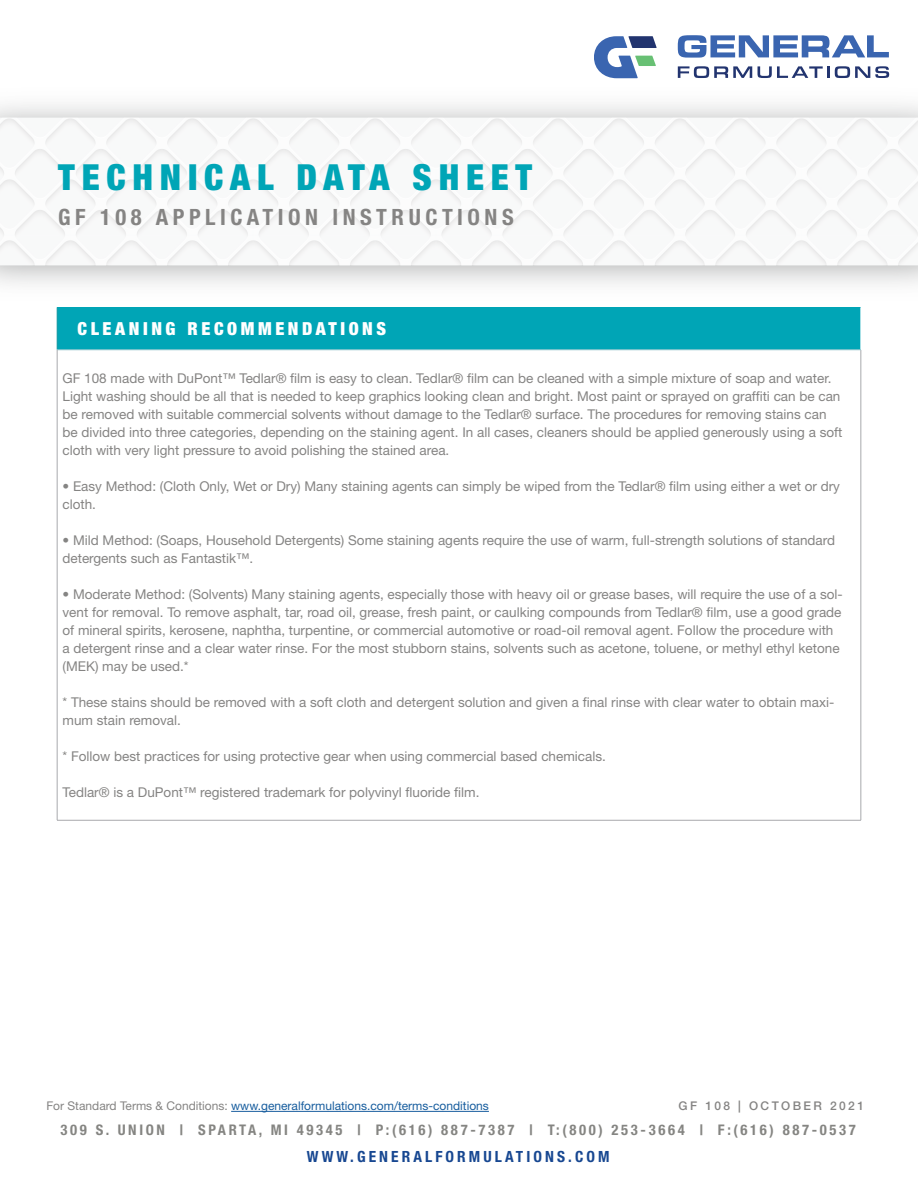
<style>
.page{position:relative;width:918px;height:1188px;background:#fff}
.page>*{position:absolute;margin:0;border:0;box-sizing:border-box;transform-origin:0 0}
.t1{font:900 condensed 36px "Helvetica Neue LT Std";letter-spacing:.19em;color:#00a5b6}
.t2{font:700 condensed 22.5px "Helvetica Neue LT Std";letter-spacing:.2em;color:#858483}
.t3{font:900 condensed 18px "Helvetica Neue LT Std";letter-spacing:.2em;color:#fff}
.t4{font:700 condensed 15.45px "Helvetica Neue LT Std";letter-spacing:.2em;color:#174791}
.t5{font:700 condensed 14.7px "Helvetica Neue LT Std";letter-spacing:.18em;color:#858582}
.t6{font:13.5px/18px "Helvetica Neue LT Std";color:#858483}
.t7{font:12px "Helvetica Neue LT Std";color:#175d9e}
.t8{font:500 12px "Helvetica Neue LT Std";letter-spacing:.2em;color:#858483}
.s1{color:#858483}
</style>
<div class="page">
<img style="left:0;top:118px;width:686px;height:147px">
<img style="left:686px;top:118px;width:232px;height:147px">
<svg style="left:678px;top:66px;width:74px;height:12px"></svg>
<svg style="left:758px;top:66px;width:131px;height:12px"></svg>
<svg style="left:678px;top:35px;width:211px;height:23px"></svg>
<svg style="left:594px;top:36px;width:63px;height:42px"></svg>
<hr style="left:231px;top:1111px;width:258px;height:1px;background:#175d9e">
<div style="left:57px;top:307px;width:804px;height:43px;background:#00a5b6"></div>
<hr style="left:861px;top:350px;width:1px;height:470px;background:#a8a9ad">
<hr style="left:57px;top:307px;width:1px;height:43px;background:#209da5">
<hr style="left:57px;top:350px;width:804px;height:1px;background:#aacfd4">
<hr style="left:57px;top:350px;width:1px;height:470px;background:#a8a9ad">
<hr style="left:57px;top:820px;width:804px;height:1px;background:#a8a9ad">
<p class="t1" style="left:58px;top:155px;width:475px">TECHNICAL DATA SHEET</p>
<p class="t2" style="left:58px;top:204px;width:457px">GF 108 APPLICATION INSTRUCTIONS</p>
<p class="t3" style="left:77px;top:317px;width:310px">CLEANING RECOMMENDATIONS</p>
<p class="t6" style="left:63px;top:369px;width:781px">GF 108 made with DuPont™ Tedlar® film is easy to clean. Tedlar® film can be cleaned with a simple mixture of soap and water.<br>Light washing should be all that is needed to keep graphics looking clean and bright. Most paint or sprayed on graffiti can be can be removed with suitable commercial solvents without damage to the Tedlar® surface. The procedures for removing stains can be divided into three categories, depending on the staining agent. In all cases, cleaners should be applied generously using a soft cloth with very light pressure to avoid polishing the stained area.</p>
<p class="t6" style="left:63px;top:477px;width:779px">• Easy Method: (Cloth Only, Wet or Dry) Many staining agents can simply be wiped from the Tedlar® film using either a wet or dry cloth.</p>
<p class="t6" style="left:63px;top:531px;width:774px">• Mild Method: (Soaps, Household Detergents) Some staining agents require the use of warm, full-strength solutions of standard detergents such as Fantastik™.</p>
<p class="t6" style="left:63px;top:585px;width:782px">• Moderate Method: (Solvents) Many staining agents, especially those with heavy oil or grease bases, will require the use of a sol&shy;vent for removal. To remove asphalt, tar, road oil, grease, fresh paint, or caulking compounds from Tedlar® film, use a good grade of mineral spirits, kerosene, naphtha, turpentine, or commercial automotive or road-oil removal agent. Follow the procedure with a detergent rinse and a clear water rinse. For the most stubborn stains, solvents such as acetone, toluene, or methyl ethyl ketone (MEK) may be used.*</p>
<p class="t6" style="left:63px;top:693px;width:773px">* These stains should be removed with a soft cloth and detergent solution and given a final rinse with clear water to obtain maxi&shy;mum stain removal.</p>
<p class="t6" style="left:63px;top:747px;width:545px">* Follow best practices for using protective gear when using commercial based chemicals.</p>
<p class="t6" style="left:63px;top:783px;width:418px">Tedlar® is a DuPont™ registered trademark for polyvinyl fluoride film.</p>
<p class="t7" style="left:46px;top:1099px;width:444px"><span class="s1">For Standard Terms &amp; Conditions:</span> www.generalformulations.com/terms-conditions</p>
<p class="t8" style="left:679px;top:1098px;width:187px">GF 108 | OCTOBER 2021</p>
<p class="t5" style="left:61px;top:1121px;width:797px">309 S. UNION | SPARTA, MI 49345 | P:(616) 887-7387 | T:(800) 253-3664 | F:(616) 887-0537</p>
<p class="t4" style="left:307px;top:1147px;width:304px">WWW.GENERALFORMULATIONS.COM</p>
</div>
